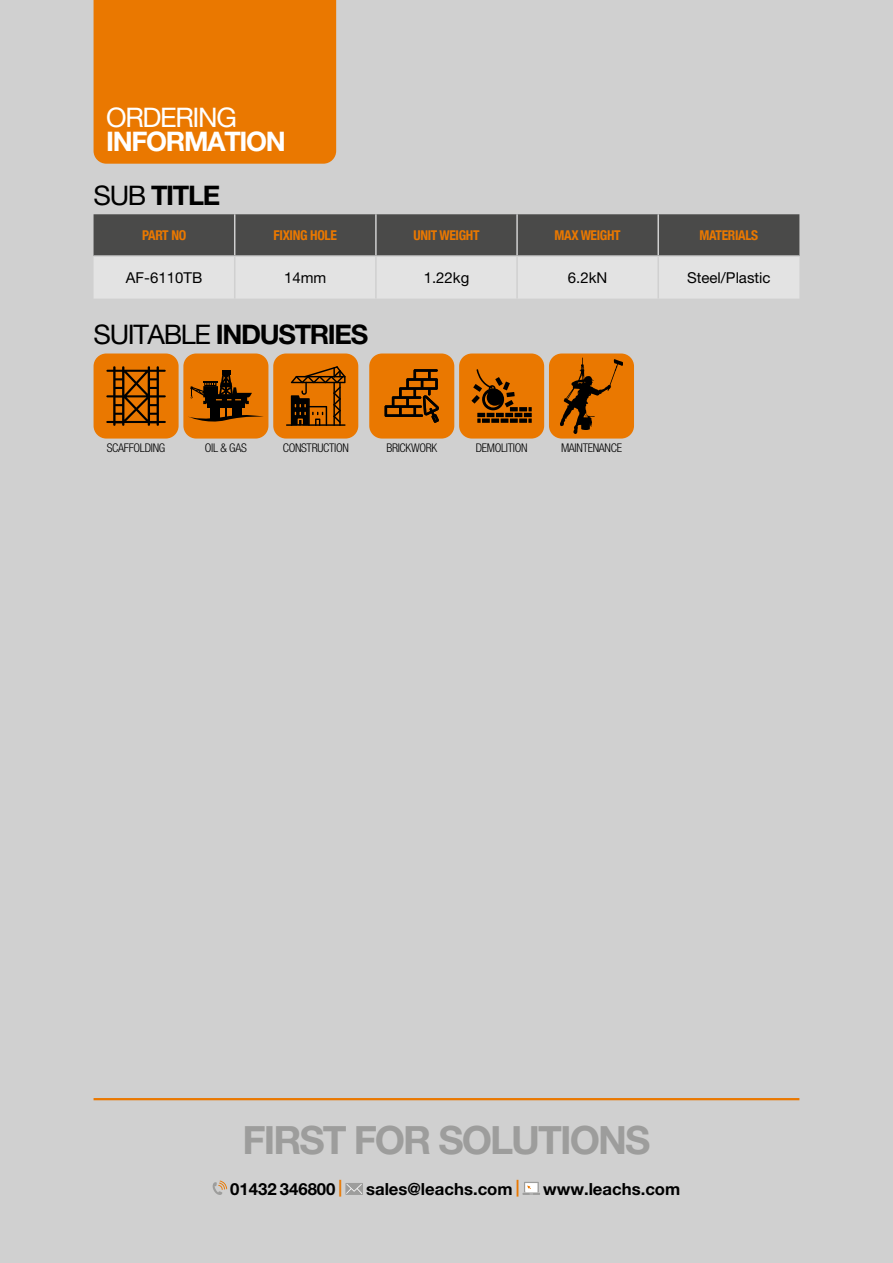
<style>
.page{position:relative;width:893px;height:1263px;background:#d0d0d0}
.page>*{position:absolute;margin:0;border:0;box-sizing:border-box;transform-origin:0 0}
.t1{font:700 39px "Helvetica Neue LT Pro";letter-spacing:-.05em;color:#9d9d9c}
.t2{font:700 27px "Helvetica Neue LT Pro";letter-spacing:-.05em;color:#000}
.t3{font:700 27px "Helvetica Neue LT Pro";letter-spacing:-.05em;color:#fff}
.t4{font:27px "Helvetica Neue LT Pro";letter-spacing:-.05em;color:#fff}
.t5{font:700 16.8px "Helvetica Neue LT Pro";color:#000}
.t6{font:15px "Helvetica Neue LT Pro";color:#000}
.t7{font:700 condensed 13.5px "Helvetica Neue";letter-spacing:-.025em;color:#ea7800}
.t8{font:300 condensed 12px "Helvetica Neue LT Pro";letter-spacing:-.025em;color:#000}
.s1{font-weight:400}
.s2{color:#ea7800}
</style>
<div class="page">
<div style="left:94px;top:0;width:242px;height:164px;background:#ea7800"></div>
<hr style="left:94px;top:1098px;width:705px;height:2px;background:#ea7800">
<svg style="left:213px;top:1180px;width:14px;height:15px"></svg>
<svg style="left:345px;top:1183px;width:18px;height:12px"></svg>
<svg style="left:346px;top:1184px;width:16px;height:10px"></svg>
<div style="left:524px;top:1182px;width:15px;height:10px;background:#9d9d9c"></div>
<svg style="left:522px;top:1183px;width:18px;height:12px"></svg>
<svg style="left:94px;top:214px;width:705px;height:85px;background:#979797"></svg>
<hr style="left:234px;top:214px;width:1px;height:41px;background:#d0d0d0">
<hr style="left:375px;top:214px;width:2px;height:41px;background:#d0d0d0">
<hr style="left:516px;top:214px;width:2px;height:41px;background:#d0d0d0">
<hr style="left:657px;top:214px;width:2px;height:41px;background:#d0d0d0">
<hr style="left:94px;top:255px;width:141px;height:2px;background:#d0d0d0">
<hr style="left:235px;top:255px;width:141px;height:2px;background:#d0d0d0">
<hr style="left:234px;top:257px;width:1px;height:42px;background:#d0d0d0">
<hr style="left:376px;top:255px;width:141px;height:2px;background:#d0d0d0">
<hr style="left:375px;top:257px;width:2px;height:42px;background:#d0d0d0">
<hr style="left:517px;top:255px;width:141px;height:2px;background:#d0d0d0">
<hr style="left:516px;top:257px;width:2px;height:42px;background:#d0d0d0">
<hr style="left:658px;top:255px;width:141px;height:2px;background:#d0d0d0">
<hr style="left:657px;top:257px;width:2px;height:42px;background:#d0d0d0">
<div style="left:94px;top:353px;width:85px;height:86px;background:#ea7800;border-radius:13px"></div>
<svg style="left:106px;top:366px;width:60px;height:60px"></svg>
<div style="left:183px;top:353px;width:85px;height:86px;background:#ea7800;border-radius:13px"></div>
<svg style="left:188px;top:413px;width:76px;height:8px"></svg>
<div style="left:207px;top:401px;width:38px;height:6px;background:#000"></div>
<div style="left:210px;top:405px;width:10px;height:15px;background:#000"></div>
<div style="left:232px;top:405px;width:9px;height:12px;background:#000"></div>
<div style="left:222px;top:370px;width:8px;height:5px;background:#000"></div>
<hr style="left:225px;top:373px;width:2px;height:45px;background:#000">
<svg style="left:190px;top:371px;width:62px;height:33px"></svg>
<div style="left:273px;top:353px;width:85px;height:86px;background:#ea7800;border-radius:13px"></div>
<svg style="left:286px;top:366px;width:60px;height:60px"></svg>
<div style="left:369px;top:353px;width:85px;height:86px;background:#ea7800;border-radius:13px"></div>
<svg style="left:385px;top:369px;width:54px;height:54px"></svg>
<div style="left:459px;top:353px;width:85px;height:86px;background:#ea7800;border-radius:13px"></div>
<svg style="left:473px;top:369px;width:59px;height:54px"></svg>
<div style="left:549px;top:353px;width:85px;height:86px;background:#ea7800;border-radius:13px"></div>
<svg style="left:560px;top:358px;width:63px;height:76px"></svg>
<h2 class="t4" style="left:106px;top:101px;width:132px">ORDERING</h2>
<h2 class="t3" style="left:106px;top:125px;width:181px">INFORMATION</h2>
<h2 class="t2" style="left:94px;top:178px;width:128px"><span class="s1">SUB</span> TITLE</h2>
<p class="t7" style="left:142px;top:224px;width:46px">PART NO</p>
<p class="t7" style="left:274px;top:224px;width:65px">FIXING HOLE</p>
<p class="t7" style="left:413px;top:224px;width:68px">UNIT WEIGHT</p>
<p class="t7" style="left:555px;top:224px;width:68px">MAX WEIGHT</p>
<p class="t7" style="left:699px;top:224px;width:60px">MATERIALS</p>
<p class="t6" style="left:126px;top:269px;width:78px">AF-6110TB</p>
<p class="t6" style="left:284px;top:269px;width:44px">14mm</p>
<p class="t6" style="left:424px;top:269px;width:47px">1.22kg</p>
<p class="t6" style="left:568px;top:269px;width:41px">6.2kN</p>
<p class="t6" style="left:687px;top:269px;width:85px">Steel/Plastic</p>
<h2 class="t2" style="left:94px;top:317px;width:276px"><span class="s1">SUITABLE</span> INDUSTRIES</h2>
<p class="t8" style="left:107px;top:441px;width:60px">SCAFFOLDING</p>
<p class="t8" style="left:205px;top:441px;width:43px">OIL &amp; GAS</p>
<p class="t8" style="left:283px;top:441px;width:68px">CONSTRUCTION</p>
<p class="t8" style="left:386px;top:441px;width:52px">BRICKWORK</p>
<p class="t8" style="left:476px;top:441px;width:53px">DEMOLITION</p>
<p class="t8" style="left:561px;top:441px;width:62px">MAINTENANCE</p>
<h1 class="t1" style="left:243px;top:1116px;width:409px">FIRST FOR SOLUTIONS</h1>
<h3 class="t5" style="left:230px;top:1178px;width:114px">01432 346800 <span class="s2">|</span></h3>
<h3 class="t5" style="left:366px;top:1178px;width:155px">sales@leachs.com <span class="s2">|</span></h3>
<h3 class="t5" style="left:543px;top:1178px;width:139px">www.leachs.com</h3>
</div>
